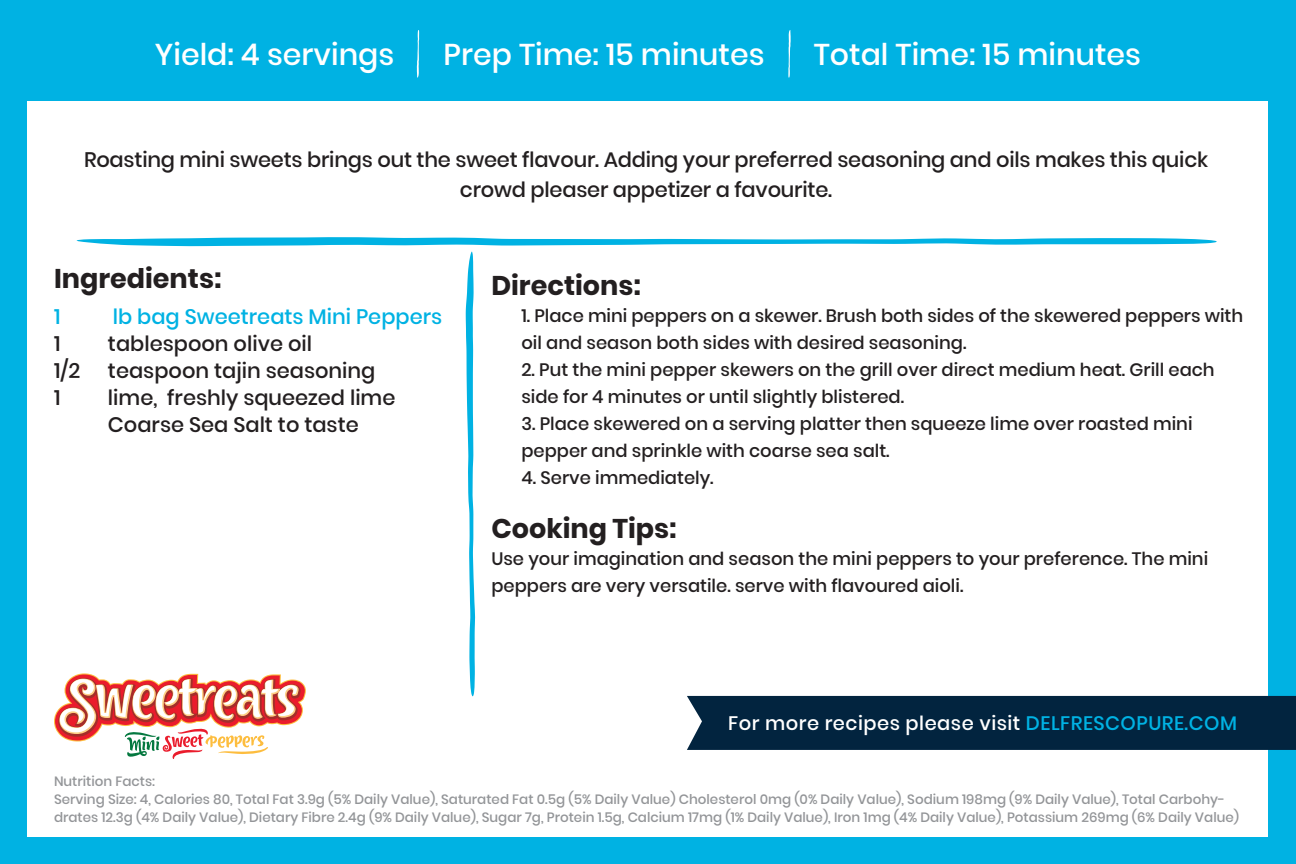
<style>
.page{position:relative;width:1296px;height:864px;background:#00b2e3}
.page>*{position:absolute;margin:0;border:0;box-sizing:border-box;transform-origin:0 0}
.t1{font:500 30px "Poppins";color:#fff}
.t2{font:700 27px "Poppins";color:#231f20}
.t3{font:500 21px/30px "Poppins";letter-spacing:-.01em;color:#231f20;text-align:center}
.t4{font:500 21px "Poppins";color:#00b2e3}
.t5{font:500 19.5px "Poppins";letter-spacing:.025em;color:#fff}
.t6{font:500 18px/27px "Poppins";color:#231f20}
.t7{font:500 13.5px/18px "Poppins";color:#939598}
.s1{color:#00b2e3}
</style>
<div class="page">
<div style="left:27px;top:27px;width:1241px;height:810px;background:#fff"></div>
<div style="left:0;top:15px;width:1296px;height:85px;background:#00b2e3"></div>
<div style="left:687px;top:696px;width:609px;height:54px;background:#02243f"></div>
<svg style="left:54px;top:673px;width:252px;height:86px"></svg>
<svg style="left:417px;top:30px;width:2px;height:48px"></svg>
<svg style="left:788px;top:30px;width:3px;height:48px"></svg>
<svg style="left:466px;top:252px;width:9px;height:444px"></svg>
<svg style="left:77px;top:237px;width:1140px;height:9px"></svg>
<p class="t1" style="left:155px;top:37px;width:241px">Yield: 4 servings</p>
<p class="t1" style="left:444px;top:37px;width:323px">Prep Time: 15 minutes</p>
<p class="t1" style="left:814px;top:37px;width:329px">Total Time: 15 minutes</p>
<p class="t3" style="left:84px;top:145px;width:1126px">Roasting mini sweets brings out the sweet flavour. Adding your preferred seasoning and oils makes this quick crowd pleaser appetizer a favourite.</p>
<p class="t2" style="left:54px;top:263px;width:169px">Ingredients:</p>
<p class="t4" style="left:54px;top:304px;width:8px">1</p>
<p class="t4" style="left:113px;top:304px;width:331px">lb bag Sweetreats Mini Peppers</p>
<p class="t3" style="left:54px;top:328px;width:8px">1</p>
<p class="t3" style="left:108px;top:328px;width:206px">tablespoon olive oil</p>
<p class="t3" style="left:54px;top:355px;width:28px">1/2</p>
<p class="t3" style="left:108px;top:355px;width:269px">teaspoon tajin seasoning</p>
<p class="t3" style="left:54px;top:382px;width:8px">1</p>
<p class="t3" style="left:108px;top:382px;width:289px">lime, freshly squeezed lime</p>
<p class="t3" style="left:108px;top:409px;width:252px">Coarse Sea Salt to taste</p>
<p class="t2" style="left:491px;top:269px;width:151px">Directions:</p>
<p class="t6" style="left:521px;top:302px;width:723px">1. Place mini peppers on a skewer. Brush both sides of the skewered peppers with oil and season both sides with desired seasoning.</p>
<p class="t6" style="left:521px;top:356px;width:695px">2. Put the mini pepper skewers on the grill over direct medium heat. Grill each side for 4 minutes or until slightly blistered.</p>
<p class="t6" style="left:521px;top:410px;width:673px">3. Place skewered on a serving platter then squeeze lime over roasted mini pepper and sprinkle with coarse sea salt.</p>
<p class="t6" style="left:521px;top:464px;width:194px">4. Serve immediately.</p>
<p class="t2" style="left:491px;top:512px;width:187px">Cooking Tips:</p>
<p class="t6" style="left:491px;top:545px;width:718px">Use your imagination and season the mini peppers to your preference. The mini peppers are very versatile. serve with flavoured aioli.</p>
<p class="t5" style="left:728px;top:712px;width:510px">For more recipes please visit <span class="s1">DELFRESCOPURE.COM</span></p>
<p class="t7" style="left:54px;top:773px;width:103px">Nutrition Facts:</p>
<p class="t7" style="left:54px;top:791px;width:1187px">Serving Size: 4, Calories 80, Total Fat 3.9g (5% Daily Value), Saturated Fat 0.5g (5% Daily Value) Cholesterol 0mg (0% Daily Value), Sodium 198mg (9% Daily Value), Total Carbohy&shy;drates 12.3g (4% Daily Value), Dietary Fibre 2.4g (9% Daily Value), Sugar 7g, Protein 1.5g, Calcium 17mg (1% Daily Value), Iron 1mg (4% Daily Value), Potassium 269mg (6% Daily Value)</p>
</div>
